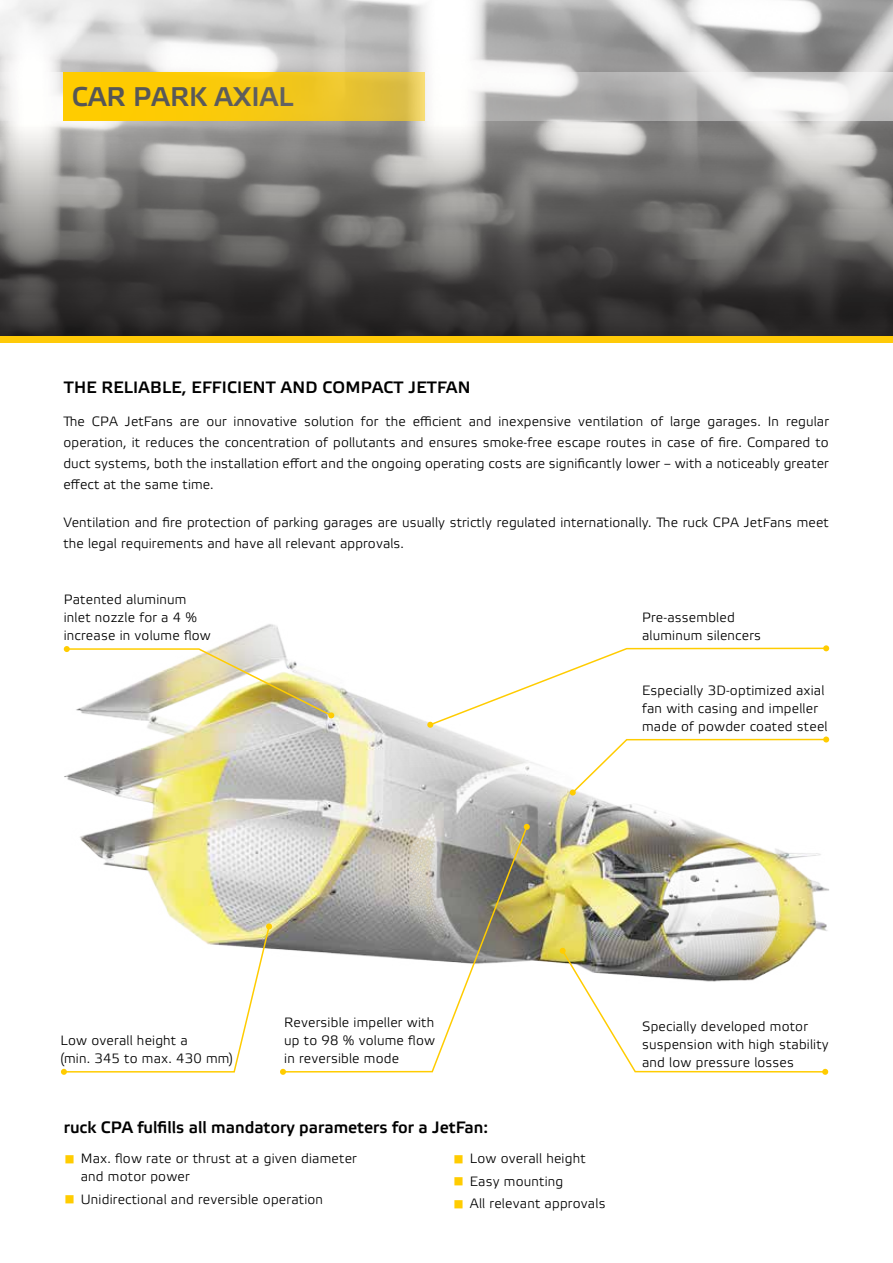
<style>
.page{position:relative;width:893px;height:1263px;background:#fff}
.page>*{position:absolute;margin:0;border:0;box-sizing:border-box;transform-origin:0 0}
.t1{font:500 27px "Etelka";letter-spacing:.005em;color:#565656}
.t2{font:500 16.5px "Etelka";color:#000}
.t3{font:300 13.5px/18px "Etelka";letter-spacing:.015em;color:#000}
</style>
<div class="page">
<img style="left:64px;top:624px;width:765px;height:339px">
<svg style="left:0;top:0;width:893px;height:336px;background:#81807f"></svg>
<div style="left:0;top:336px;width:893px;height:6px;background:#ffca08"></div>
<img style="left:64px;top:646px;width:270px;height:72px">
<svg style="left:570px;top:736px;width:259px;height:59px"></svg>
<svg style="left:427px;top:645px;width:402px;height:83px"></svg>
<svg style="left:281px;top:825px;width:248px;height:248px"></svg>
<svg style="left:524px;top:824px;width:6px;height:6px"></svg>
<svg style="left:280px;top:1069px;width:6px;height:6px"></svg>
<svg style="left:560px;top:948px;width:268px;height:127px"></svg>
<svg style="left:61px;top:923px;width:211px;height:152px"></svg>
<svg style="left:425px;top:72px;width:468px;height:49px"></svg>
<svg style="left:0;top:72px;width:63px;height:49px"></svg>
<svg style="left:63px;top:72px;width:362px;height:49px;background:#f4c819"></svg>
<h1 class="t1" style="left:72px;top:82px;width:223px">CAR PARK AXIAL</h1>
<p class="t2" style="left:64px;top:377px;width:408px">THE RELIABLE, EFFICIENT AND COMPACT JETFAN</p>
<p class="t3" style="left:63px;top:412px;width:767px;line-height:21px;text-align:justify">The CPA JetFans are our innovative solution for the efficient and inexpensive ventilation of large garages. In regular operation, it reduces the concentration of pollutants and ensures smoke-free escape routes in case of fire. Compared to duct systems, both the installation effort and the ongoing operating costs are significantly lower – with a noticeably greater effect at the same time.</p>
<p class="t3" style="left:63px;top:513px;width:767px;line-height:21px">Ventilation and fire protection of parking garages are usually strictly regulated internationally. The ruck CPA JetFans meet the legal requirements and have all relevant approvals.</p>
<p class="t3" style="left:64px;top:591px;width:149px">Patented aluminum inlet nozzle for a 4 % increase in volume flow</p>
<p class="t3" style="left:642px;top:609px;width:120px">Pre-assembled aluminum silencers</p>
<p class="t3" style="left:642px;top:682px;width:187px">Especially 3D-optimized axial fan with casing and impeller made of powder coated steel</p>
<p class="t3" style="left:60px;top:1031px;width:174px">Low overall height a<br>(min. 345 to max. 430 mm)</p>
<p class="t3" style="left:284px;top:1013px;width:152px;text-align:justify">Reversible impeller with up to 98 % volume flow in reversible mode</p>
<p class="t3" style="left:642px;top:1017px;width:188px">Specially developed motor suspension with high stability and low pressure losses</p>
<p class="t2" style="left:64px;top:1118px;width:426px">ruck CPA fulfills all mandatory parameters for a JetFan:</p>
<p class="t3" style="left:81px;top:1150px;width:278px">Max. flow rate or thrust at a given diameter and motor power</p>
<p class="t3" style="left:81px;top:1190px;width:244px">Unidirectional and reversible operation</p>
<p class="t3" style="left:470px;top:1148px;width:137px;line-height:22.2px">Low overall height<br>Easy mounting<br>All relevant approvals</p>
</div>
